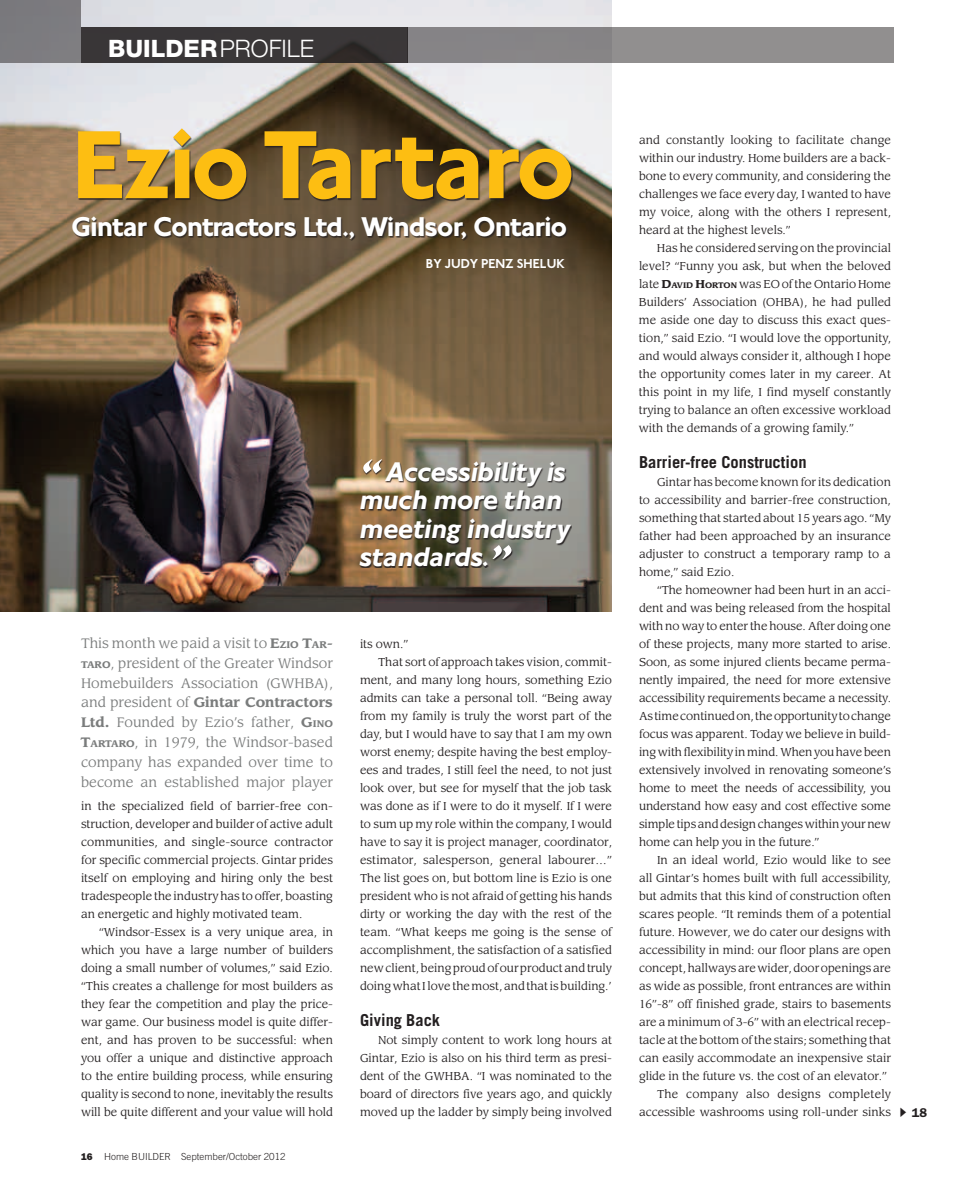
<style>
.page{position:relative;width:972px;height:1188px;background:#fff}
.page>*{position:absolute;margin:0;border:0;box-sizing:border-box;transform-origin:0 0}
.t1{font:500 100.2px "New Johnston";letter-spacing:-.015em;color:#fdbe12}
.t2{font:500 28.2px "New Johnston";letter-spacing:-.02em;color:#fff}
.t3{font:italic 500 28.05px/28.5px "New Johnston";letter-spacing:-.01em;color:#fff}
.t4{font:800 24px "Helvetica Neue";color:#fff}
.t5{font:700 16.5px "Trade Gothic";color:#231f20}
.t6{font:13.5px/20px "Leawood";color:#7a7c7c;text-align:justify}
.t7{font:500 13.5px "New Johnston";letter-spacing:.005em;color:#fff}
.t8{font:600 12.75px "Franklin Gothic";color:#231f20}
.t9{font:11.25px/18px "Leawood";color:#231f20;text-align:justify}
.t10{font:11.25px "Leawood";letter-spacing:.02em;color:#231f20}
.t11{font:300 9.75px "Trade Gothic";color:#231f20}
.s1{font-weight:300}
.s2{font-size:52.05px}
.s3{font-weight:700}
.s4{font-weight:700;font-size:9.45px}
.s5{font-family:"Franklin Gothic";font-weight:800}
.s6{font-weight:700;font-size:7.8px}
</style>
<div class="page">
<img style="left:0;top:0;width:612px;height:612px">
<svg style="left:81px;top:27px;width:326px;height:36px;background:#383536"></svg>
<div style="left:0;top:0;width:81px;height:63px;background:#7c7b7f"></div>
<div style="left:407px;top:27px;width:487px;height:36px;background:#918f8f"></div>
<div style="left:74px;top:130px;width:499px;height:110px;background:#231f20;opacity:.8"></div>
<div style="left:361px;top:460px;width:211px;height:107px;background:#231f20;opacity:.89"></div>
<h3 class="t4" style="left:108px;top:34px;width:207px">BUILDER<span class="s1">PROFILE</span></h3>
<h1 class="t1" style="left:71px;top:106px;width:504px">Ezio Tartaro</h1>
<h2 class="t2" style="left:71px;top:210px;width:497px">Gintar Contractors Ltd., Windsor, Ontario</h2>
<p class="t7" style="left:426px;top:256px;width:140px">BY JUDY PENZ SHELUK</p>
<h3 class="t3" style="left:360px;top:457px;width:212px"><span class="s2">“</span> Accessibility is much more than meeting industry standards.<span class="s2">”</span></h3>
<p class="t6" style="left:81px;top:633px;width:254px">This month we paid a visit to <span class="s3">E</span><span class="s4">ZIO</span> <span class="s3">T</span><span class="s4">AR</span><span class="s3">-</span><span class="s4">TARO</span>, president of the Greater Windsor Homebuilders Association (GWHBA), and president of <span class="s3">Gintar Contractors Ltd.</span> Founded by Ezio’s father, <span class="s3">G</span><span class="s4">INO </span><span class="s3">T</span><span class="s4">ARTARO</span>, in 1979, the Windsor-based company has expanded over time to become an established major player</p>
<p class="t9" style="left:81px;top:797px;width:254px">in the specialized field of barrier-free con&shy;struction, developer and builder of active adult communities, and single-source contractor for specific commercial projects. Gintar prides itself on employing and hiring only the best tradespeople the industry has to offer, boasting an energetic and highly motivated team.</p>
<p class="t9" style="left:81px;top:923px;width:254px;text-indent:18px">“Windsor-Essex is a very unique area, in which you have a large number of builders doing a small number of volumes,” said Ezio. “This creates a challenge for most builders as they fear the competition and play the price&shy;war game. Our business model is quite differ&shy;ent, and has proven to be successful: when you offer a unique and distinctive approach to the entire building process, while ensuring quality is second to none, inevitably the results will be quite different and your value will hold</p>
<p class="t11" style="left:81px;top:1150px;width:206px"><span class="s5">16</span> Home BUILDER September/October 2012</p>
<p class="t9" style="left:360px;top:635px;width:50px">its own.”</p>
<p class="t9" style="left:378px;top:653px;width:235px">That sort of approach takes vision, commit-</p>
<p class="t9" style="left:360px;top:671px;width:253px">ment, and many long hours, something Ezio</p>
<p class="t9" style="left:360px;top:689px;width:254px">admits can take a personal toll. “Being away</p>
<p class="t9" style="left:360px;top:707px;width:253px">from my family is truly the worst part of the</p>
<p class="t9" style="left:360px;top:725px;width:254px">day, but I would have to say that I am my own</p>
<p class="t9" style="left:360px;top:743px;width:254px">worst enemy; despite having the best employ-</p>
<p class="t9" style="left:360px;top:761px;width:253px">ees and trades, I still feel the need, to not just</p>
<p class="t9" style="left:360px;top:779px;width:253px">look over, but see for myself that the job task</p>
<p class="t9" style="left:360px;top:797px;width:254px">was done as if I were to do it myself. If I were</p>
<p class="t9" style="left:360px;top:815px;width:253px">to sum up my role within the company, I would</p>
<p class="t9" style="left:360px;top:833px;width:253px">have to say it is project manager, coordinator,</p>
<p class="t9" style="left:360px;top:851px;width:253px">estimator, salesperson, general labourer…”</p>
<p class="t9" style="left:360px;top:869px;width:253px">The list goes on, but bottom line is Ezio is one</p>
<p class="t9" style="left:360px;top:887px;width:253px">president who is not afraid of getting his hands</p>
<p class="t9" style="left:360px;top:905px;width:254px">dirty or working the day with the rest of the</p>
<p class="t9" style="left:360px;top:923px;width:253px">team. “What keeps me going is the sense of</p>
<p class="t9" style="left:360px;top:941px;width:253px">accomplishment, the satisfaction of a satisfied</p>
<p class="t9" style="left:360px;top:959px;width:254px">new client, being proud of our product and truly</p>
<p class="t9" style="left:360px;top:977px;width:253px">doing what I love the most, and that is building.’</p>
<h3 class="t5" style="left:360px;top:1010px;width:82px">Giving Back</h3>
<p class="t9" style="left:360px;top:1031px;width:254px;text-indent:18px">Not simply content to work long hours at Gintar, Ezio is also on his third term as presi&shy;dent of the GWHBA. “I was nominated to the board of directors five years ago, and quickly moved up the ladder by simply being involved</p>
<p class="t9" style="left:639px;top:131px;width:254px">and constantly looking to facilitate change within our industry. Home builders are a back&shy;bone to every community, and considering the challenges we face every day, I wanted to have my voice, along with the others I represent, heard at the highest levels.”</p>
<p class="t9" style="left:639px;top:239px;width:254px;text-indent:18px">Has he considered serving on the provincial level? “Funny you ask, but when the beloved late <span class="s3">D</span><span class="s6">AVID</span> <span class="s3">H</span><span class="s6">ORTON</span> was EO of the Ontario Home Builders’ Association (OHBA), he had pulled me aside one day to discuss this exact ques&shy;tion,” said Ezio. “I would love the opportunity, and would always consider it, although I hope the opportunity comes later in my career. At this point in my life, I find myself constantly trying to balance an often excessive workload with the demands of a growing family.”</p>
<h3 class="t5" style="left:639px;top:452px;width:169px">Barrier-free Construction</h3>
<p class="t9" style="left:639px;top:473px;width:254px;text-indent:18px">Gintar has become known for its dedication to accessibility and barrier-free construction, something that started about 15 years ago. “My father had been approached by an insurance adjuster to construct a temporary ramp to a home,” said Ezio.</p>
<p class="t9" style="left:639px;top:581px;width:254px;text-indent:18px">“The homeowner had been hurt in an acci&shy;dent and was being released from the hospital with no way to enter the house. After doing one of these projects, many more started to arise.<br>Soon, as some injured clients became perma&shy;nently impaired, the need for more extensive accessibility requirements became a necessity.<br>As time continued on, the opportunity to change focus was apparent. Today we believe in build&shy;ing with flexibility in mind. When you have been extensively involved in renovating someone’s home to meet the needs of accessibility, you understand how easy and cost effective some simple tips and design changes within your new home can help you in the future.”</p>
<p class="t9" style="left:657px;top:851px;width:236px">In an ideal world, Ezio would like to see</p>
<p class="t9" style="left:639px;top:869px;width:253px">all Gintar’s homes built with full accessibility,</p>
<p class="t9" style="left:639px;top:887px;width:254px">but admits that this kind of construction often</p>
<p class="t9" style="left:639px;top:905px;width:254px">scares people. “It reminds them of a potential</p>
<p class="t9" style="left:639px;top:923px;width:254px">future. However, we do cater our designs with</p>
<p class="t9" style="left:639px;top:941px;width:253px">accessibility in mind: our floor plans are open</p>
<p class="t9" style="left:639px;top:959px;width:253px">concept, hallways are wider, door openings are</p>
<p class="t9" style="left:639px;top:977px;width:253px">as wide as possible, front entrances are within</p>
<p class="t9" style="left:639px;top:995px;width:253px">16”-8” off finished grade, stairs to basements</p>
<p class="t9" style="left:639px;top:1013px;width:253px">are a minimum of 3-6” with an electrical recep-</p>
<p class="t9" style="left:639px;top:1031px;width:254px">tacle at the bottom of the stairs; something that</p>
<p class="t9" style="left:639px;top:1049px;width:254px">can easily accommodate an inexpensive stair</p>
<p class="t9" style="left:639px;top:1067px;width:249px">glide in the future vs. the cost of an elevator.”</p>
<p class="t10" style="left:657px;top:1087px;width:235px">The company also designs completely</p>
<p class="t9" style="left:639px;top:1103px;width:253px">accessible washrooms using roll-under sinks</p>
<p class="t8" style="left:894px;top:1105px;width:35px">✔18</p>
</div>
